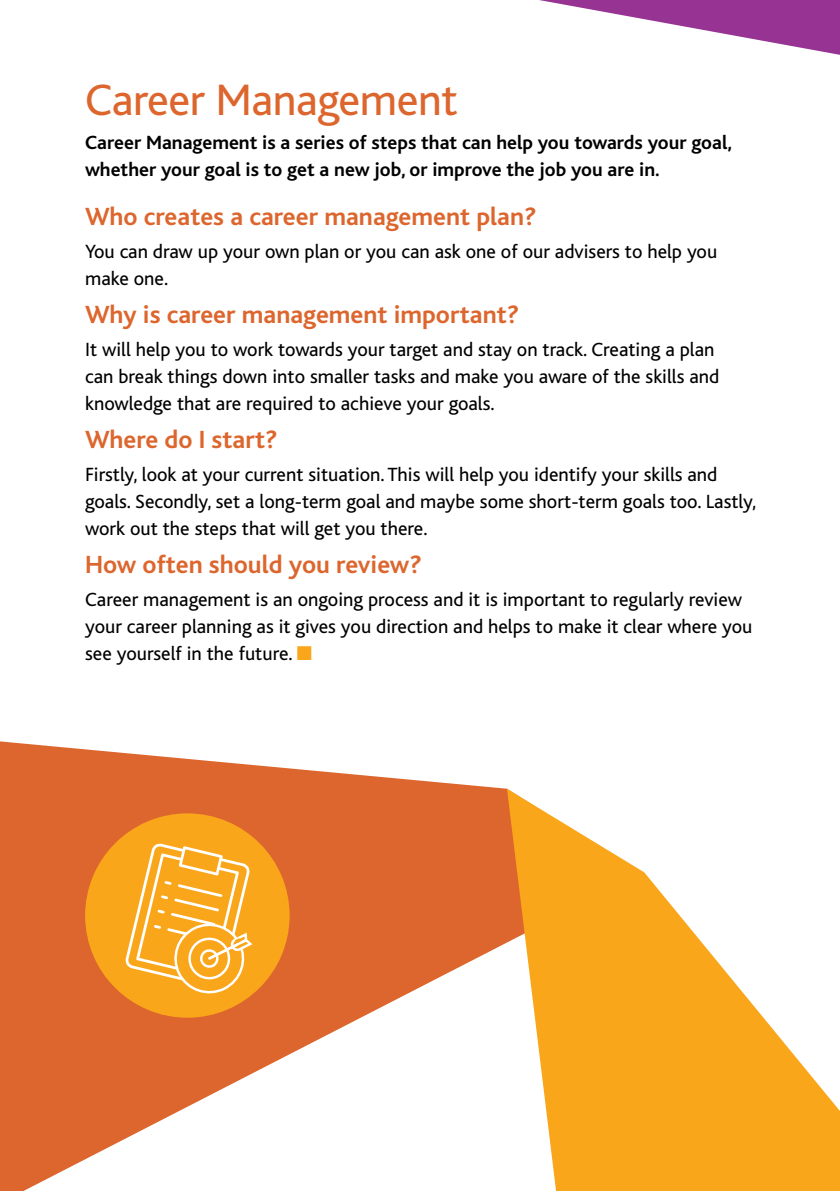
<style>
.page{position:relative;width:840px;height:1191px;background:#fff}
.page>*{position:absolute;margin:0;border:0;box-sizing:border-box;transform-origin:0 0}
.t1{font:46px "Bliss";letter-spacing:-.01em;color:#dc662d}
.t2{font:700 26px "Bliss";color:#dc662d}
.t3{font:20px/27px "Bliss";color:#000}
.t4{font:700 20px/27px "Bliss";color:#000}
.s1{color:#faa61a}
</style>
<div class="page">
<svg style="left:0;top:741px;width:506px;height:450px;fill:#dc662d"></svg>
<svg style="left:506px;top:788px;width:333px;height:403px;fill:#faa61a"></svg>
<svg style="left:539px;top:0;width:300px;height:55px"></svg>
<div style="left:85px;top:813px;width:204px;height:204px;background:#faa61a;border-radius:50%"></div>
<svg style="left:125px;top:831px;width:127px;height:166px"></svg>
<h1 class="t1" style="left:85px;top:75px;width:374px">Career Management</h1>
<p class="t4" style="left:85px;top:129px;width:648px">Career Management is a series of steps that can help you towards your goal, whether your goal is to get a new job, or improve the job you are in.</p>
<h2 class="t2" style="left:85px;top:203px;width:452px">Who creates a career management plan?</h2>
<p class="t3" style="left:85px;top:238px;width:633px">You can draw up your own plan or you can ask one of our advisers to help you make one.</p>
<h2 class="t2" style="left:85px;top:301px;width:435px">Why is career management important?</h2>
<p class="t3" style="left:85px;top:336px;width:635px">It will help you to work towards your target and stay on track. Creating a plan can break things down into smaller tasks and make you aware of the skills and knowledge that are required to achieve your goals.</p>
<h2 class="t2" style="left:85px;top:426px;width:194px">Where do I start?</h2>
<p class="t3" style="left:85px;top:461px;width:672px">Firstly, look at your current situation. This will help you identify your skills and goals. Secondly, set a long-term goal and maybe some short-term goals too. Lastly, work out the steps that will get you there.</p>
<h2 class="t2" style="left:85px;top:551px;width:338px">How often should you review?</h2>
<p class="t3" style="left:85px;top:586px;width:668px">Career management is an ongoing process and it is important to regularly review your career planning as it gives you direction and helps to make it clear where you see yourself in the future. <span class="s1">■</span></p>
</div>
